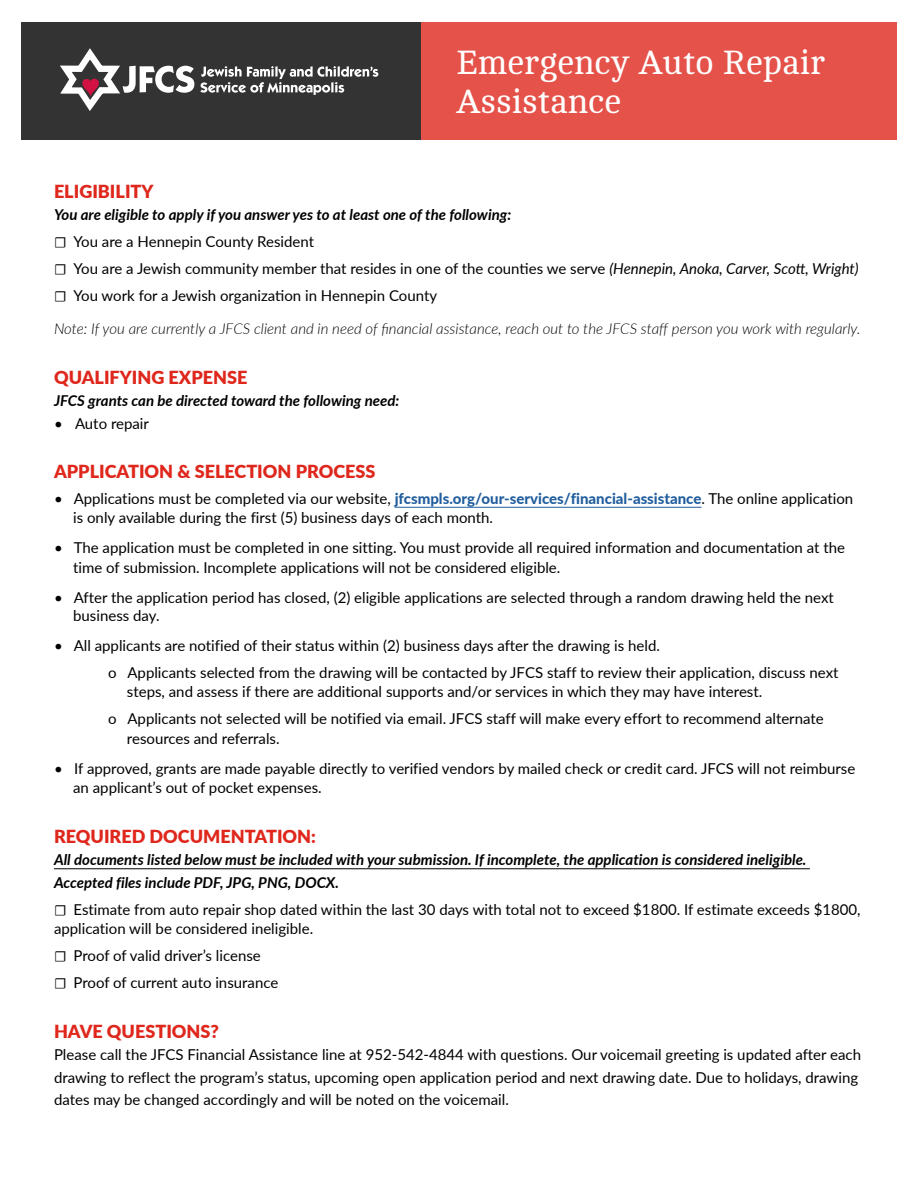
<style>
.page{position:relative;width:918px;height:1188px;background:#fff}
.page>*{position:absolute;margin:0;border:0;box-sizing:border-box;transform-origin:0 0}
.t1{font:34.5px/39px "Cambo";color:#fff}
.t2{font:900 18px "Lato";color:#df271c}
.t3{font:15px/27px "Lato";color:#000}
.t4{font:italic 700 15px/22.5px "Lato";color:#000}
.t5{font:italic 300 15px "Lato";color:#000}
.s1{font-weight:700;font-style:italic}
.s2{font-family:"Minion Pro"}
.s3{font-style:italic}
.s4{font-weight:800;color:#215e9e}
</style>
<div class="page">
<div style="left:22px;top:22px;width:399px;height:117px;background:#333"></div>
<svg style="left:60px;top:48px;width:134px;height:63px"></svg>
<svg style="left:200px;top:66px;width:178px;height:29px"></svg>
<div style="left:421px;top:22px;width:475px;height:117px;background:#e55249"></div>
<hr style="left:395px;top:507px;width:307px;height:1px;background:#215e9e">
<hr style="left:54px;top:868px;width:756px;height:1px;background:#000">
<h1 class="t1" style="left:456px;top:43px;width:371px">Emergency Auto Repair<br>Assistance</h1>
<p class="t2" style="left:54px;top:178px;width:101px">ELIGIBILITY</p>
<p class="t3" style="left:54px;top:201px;width:806px"><span class="s1">You are eligible to apply if you answer yes to at least one of the following:<br></span><span class="s2">☐</span> You are a Hennepin County Resident<br><span class="s2">☐</span> You are a Jewish community member that resides in one of the counties we serve <span class="s3">(Hennepin, Anoka, Carver, Scott, Wright) </span><span class="s2">☐</span> You work for a Jewish organization in Hennepin County</p>
<p class="t5" style="left:54px;top:318px;width:808px">Note: If you are currently a JFCS client and in need of financial assistance, reach out to the JFCS staff person you work with regularly.</p>
<p class="t2" style="left:54px;top:364px;width:195px">QUALIFYING EXPENSE</p>
<p class="t4" style="left:54px;top:389px;width:347px">JFCS grants can be directed toward the following need:</p>
<p class="t3" style="left:54px;top:409px;width:97px">• Auto repair</p>
<p class="t2" style="left:54px;top:458px;width:323px">APPLICATION &amp; SELECTION PROCESS</p>
<p class="t3" style="left:73px;top:488px;width:782px;line-height:19.5px;text-indent:-19px">• Applications must be completed via our website, <span class="s4">jfcsmpls.org/our-services/financial-assistance</span>. The online application is only available during the first (5) business days of each month.</p>
<p class="t3" style="left:73px;top:537px;width:773px;line-height:19.5px;text-indent:-19px">• The application must be completed in one sitting. You must provide all required information and documentation at the time of submission. Incomplete applications will not be considered eligible.</p>
<p class="t3" style="left:73px;top:588px;width:762px;line-height:18px;text-indent:-19px">• After the application period has closed, (2) eligible applications are selected through a random drawing held the next business day.</p>
<p class="t3" style="left:108px;top:631px;width:732px;text-indent:-54px">• All applicants are notified of their status within (2) business days after the drawing is held.<br>o Applicants selected from the drawing will be contacted by JFCS staff to review their application, discuss next</p>
<p class="t3" style="left:108px;top:678px;width:717px;text-indent:19px">steps, and assess if there are additional supports and/or services in which they may have interest.<br>o Applicants not selected will be notified via email. JFCS staff will make every effort to recommend alternate</p>
<p class="t3" style="left:127px;top:724px;width:154px">resources and referrals.</p>
<p class="t3" style="left:73px;top:758px;width:784px;line-height:19.5px;text-indent:-19px">• If approved, grants are made payable directly to verified vendors by mailed check or credit card. JFCS will not reimburse an applicant’s out of pocket expenses.</p>
<p class="t2" style="left:54px;top:823px;width:264px">REQUIRED DOCUMENTATION:</p>
<p class="t4" style="left:54px;top:848px;width:754px">All documents listed below must be included with your submission. If incomplete, the application is considered ineligible.<br>Accepted files include PDF, JPG, PNG, DOCX.</p>
<p class="t3" style="left:54px;top:899px;width:808px;line-height:19.5px"><span class="s2">☐</span> Estimate from auto repair shop dated within the last 30 days with total not to exceed $1800. If estimate exceeds $1800, application will be considered ineligible.</p>
<p class="t3" style="left:54px;top:942px;width:226px"><span class="s2">☐</span> Proof of valid driver’s license<br><span class="s2">☐</span> Proof of current auto insurance</p>
<p class="t2" style="left:54px;top:1018px;width:167px">HAVE QUESTIONS?</p>
<p class="t3" style="left:54px;top:1043px;width:809px;line-height:22.5px">Please call the JFCS Financial Assistance line at 952-542-4844 with questions. Our voicemail greeting is updated after each drawing to reflect the program’s status, upcoming open application period and next drawing date. Due to holidays, drawing dates may be changed accordingly and will be noted on the voicemail.</p>
</div>
